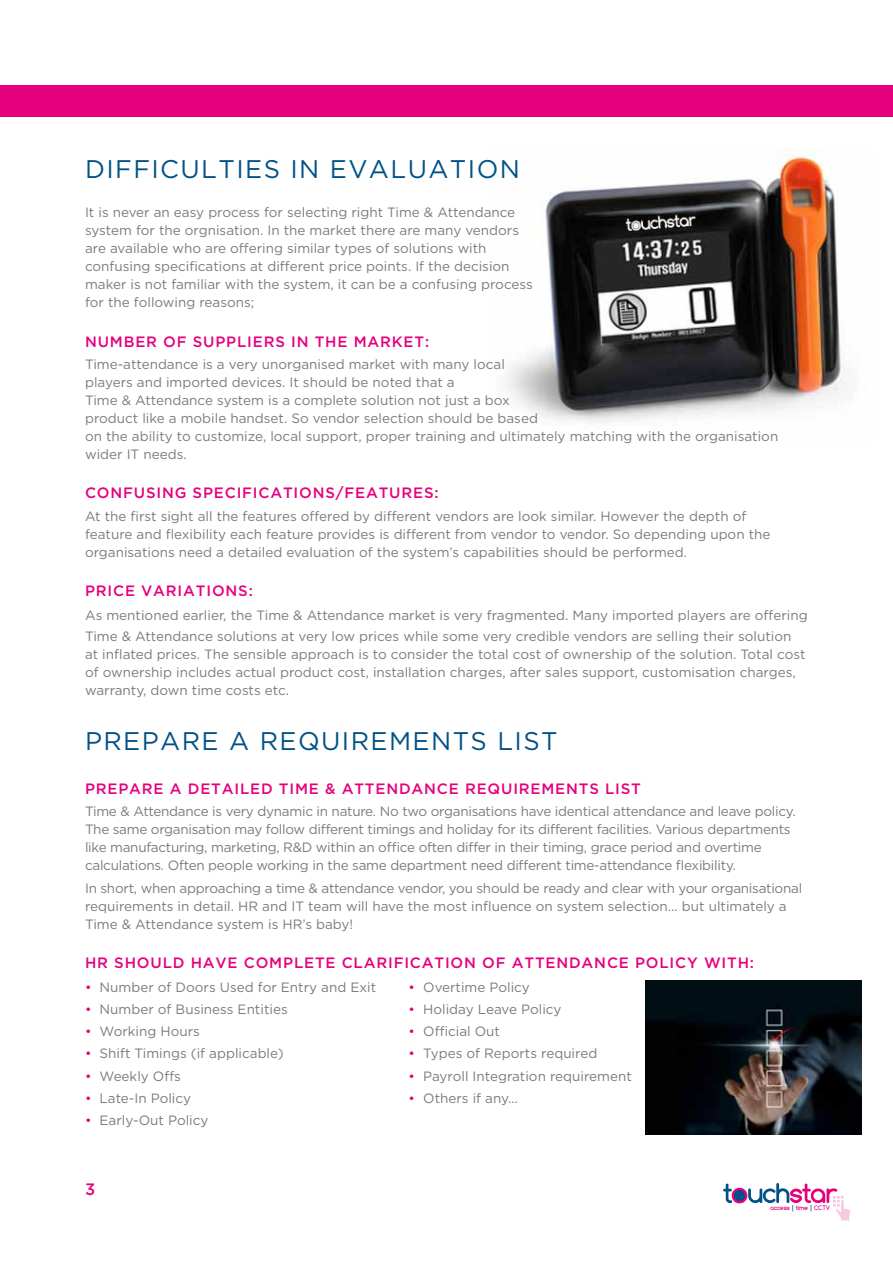
<style>
.page{position:relative;width:893px;height:1263px;background:#fff}
.page>*{position:absolute;margin:0;border:0;box-sizing:border-box;transform-origin:0 0}
.t1{font:25.5px "Gotham";letter-spacing:.055em;color:#005187}
.t2{font:500 16.5px "Gotham";color:#e6007d}
.t3{font:500 15px "Gotham";letter-spacing:.055em;color:#e6007d}
.t4{font:13.5px/18px "Gotham";color:#7c7b7b}
.t5{font:13.5px/18px "Gotham";letter-spacing:-.02em;color:#7c7b7b}
.t6{font:700 6.45px "Comfortaa";letter-spacing:-.01em;color:#e6007d}
.s1{color:#e6007d}
.s2{color:#005187}
</style>
<div class="page">
<img style="left:505px;top:149px;width:341px;height:274px">
<div style="left:0;top:85px;width:893px;height:32px;background:#e6007d"></div>
<img style="left:645px;top:981px;width:216px;height:153px">
<svg style="left:723px;top:1183px;width:127px;height:37px"></svg>
<h1 class="t1" style="left:85px;top:153px;width:436px">DIFFICULTIES IN EVALUATION</h1>
<p class="t4" style="left:85px;top:203px;width:449px">It is never an easy process for selecting right Time &amp; Attendance system for the orgnisation. In the market there are many vendors are available who are offering similar types of solutions with confusing specifications at different price points. If the decision maker is not familiar with the system, it can be a confusing process for the following reasons;</p>
<p class="t3" style="left:85px;top:332px;width:346px">NUMBER OF SUPPLIERS IN THE MARKET:</p>
<p class="t4" style="left:85px;top:355px;width:695px">Time-attendance is a very unorganised market with many local<br>players and imported devices. It should be noted that a<br>Time &amp; Attendance system is a complete solution not just a box<br>product like a mobile handset. So vendor selection should be based<br>on the ability to customize, local support, proper training and ultimately matching with the organisation wider IT needs.</p>
<p class="t3" style="left:85px;top:483px;width:355px">CONFUSING SPECIFICATIONS/FEATURES:</p>
<p class="t4" style="left:85px;top:506px;width:687px">At the first sight all the features offered by different vendors are look similar. However the depth of feature and flexibility each feature provides is different from vendor to vendor. So depending upon the organisations need a detailed evaluation of the system’s capabilities should be performed.</p>
<p class="t3" style="left:85px;top:581px;width:169px">PRICE VARIATIONS:</p>
<p class="t4" style="left:85px;top:605px;width:724px;line-height:20.2px">As mentioned earlier, the Time &amp; Attendance market is very fragmented. Many imported players are offering<br>Time &amp; Attendance solutions at very low prices while some very credible vendors are selling their solution</p>
<p class="t4" style="left:85px;top:644px;width:722px">at inflated prices. The sensible approach is to consider the total cost of ownership of the solution. Total cost of ownership includes actual product cost, installation charges, after sales support, customisation charges, warranty, down time costs etc.</p>
<h1 class="t1" style="left:85px;top:724px;width:474px">PREPARE A REQUIREMENTS LIST</h1>
<p class="t3" style="left:85px;top:779px;width:557px">PREPARE A DETAILED TIME &amp; ATTENDANCE REQUIREMENTS LIST</p>
<p class="t5" style="left:85px;top:802px;width:712px">Time &amp; Attendance is very dynamic in nature. No two organisations have identical attendance and leave policy.<br>The same organisation may follow different timings and holiday for its different facilities. Various departments like manufacturing, marketing, R&amp;D within an office often differ in their timing, grace period and overtime calculations. Often people working in the same department need different time-attendance flexibility.</p>
<p class="t5" style="left:85px;top:878px;width:719px">In short, when approaching a time &amp; attendance vendor, you should be ready and clear with your organisational requirements in detail. HR and IT team will have the most influence on system selection... but ultimately a<br>Time &amp; Attendance system is HR’s baby!</p>
<p class="t3" style="left:85px;top:953px;width:671px">HR SHOULD HAVE COMPLETE CLARIFICATION OF ATTENDANCE POLICY WITH:</p>
<p class="t4" style="left:85px;top:978px;width:293px"><span class="s1">•</span> Number of Doors Used for Entry and Exit</p>
<p class="t4" style="left:85px;top:1000px;width:204px"><span class="s1">•</span> Number of Business Entities</p>
<p class="t4" style="left:85px;top:1022px;width:116px"><span class="s1">•</span> Working Hours</p>
<p class="t4" style="left:85px;top:1044px;width:200px"><span class="s1">•</span> Shift Timings (if applicable)</p>
<p class="t4" style="left:85px;top:1067px;width:97px"><span class="s1">•</span> Weekly Offs</p>
<p class="t4" style="left:85px;top:1089px;width:108px"><span class="s1">•</span> Late-In Policy</p>
<p class="t4" style="left:85px;top:1111px;width:125px"><span class="s1">•</span> Early-Out Policy</p>
<p class="t4" style="left:409px;top:977px;width:123px"><span class="s1">•</span> Overtime Policy</p>
<p class="t4" style="left:409px;top:1000px;width:154px"><span class="s1">•</span> Holiday Leave Policy</p>
<p class="t4" style="left:409px;top:1022px;width:93px"><span class="s1">•</span> Official Out</p>
<p class="t4" style="left:409px;top:1044px;width:190px"><span class="s1">•</span> Types of Reports required</p>
<p class="t4" style="left:409px;top:1066px;width:225px"><span class="s1">•</span> Payroll Integration requirement</p>
<p class="t4" style="left:409px;top:1089px;width:111px"><span class="s1">•</span> Others if any…</p>
<p class="t2" style="left:85px;top:1179px;width:12px">3</p>
<p class="t6" style="left:770px;top:1204px;width:61px">access <span class="s2">|</span> time <span class="s2">|</span> CCTV</p>
</div>
